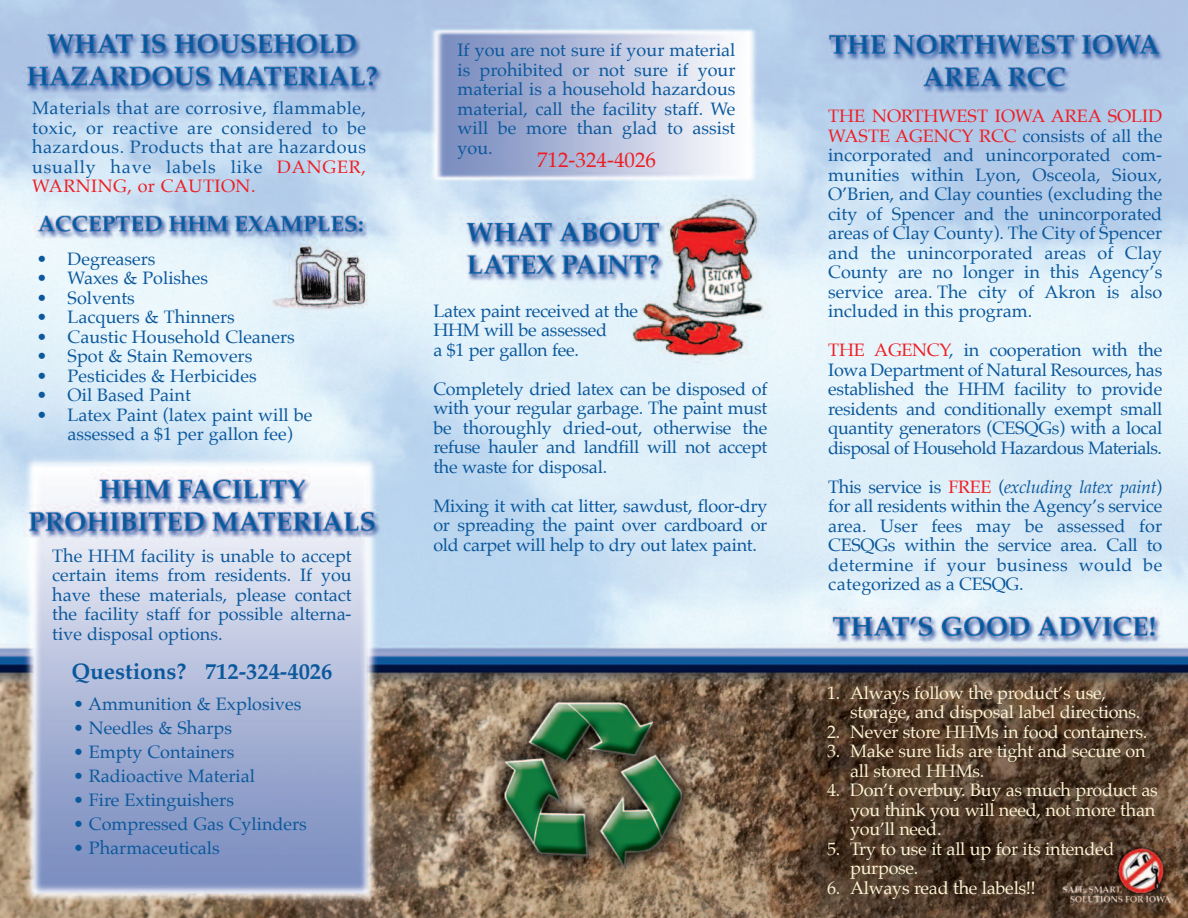
<style>
.page{position:relative;width:1188px;height:918px;background:#fff}
.page>*{position:absolute;margin:0;border:0;box-sizing:border-box;transform-origin:0 0}
.t1{font:700 22.5px "Palatino";color:#0b589c}
.t2{font:21px "Palatino";color:#ee1d23}
.t3{font:18px/19.5px "Palatino";color:#0b589c;text-align:justify}
.t4{font:18px/19.5px "Palatino";letter-spacing:-.015em;color:#fbf2d2}
.s1{color:#ee1d23}
.s2{font-style:italic}
</style>
<div class="page">
<img style="left:0;top:0;width:1188px;height:918px">
<p class="t3" style="left:32px;top:100px;width:336px">Materials that are corrosive, flammable, toxic, or reactive are considered to be hazardous. Products that are hazardous usually have labels like <span class="s1">DANGER, WARNING, or CAUTION.</span></p>
<p class="t3" style="left:37px;top:250px;width:121px">• Degreasers</p>
<p class="t3" style="left:37px;top:269px;width:173px">• Waxes &amp; Polishes</p>
<p class="t3" style="left:37px;top:289px;width:100px">• Solvents</p>
<p class="t3" style="left:37px;top:308px;width:200px">• Lacquers &amp; Thinners</p>
<p class="t3" style="left:37px;top:328px;width:260px">• Caustic Household Cleaners</p>
<p class="t3" style="left:37px;top:347px;width:217px">• Spot &amp; Stain Removers</p>
<p class="t3" style="left:37px;top:367px;width:222px">• Pesticides &amp; Herbicides</p>
<p class="t3" style="left:37px;top:386px;width:156px">• Oil Based Paint</p>
<p class="t3" style="left:68px;top:406px;width:246px;text-indent:-31px">• Latex Paint (latex paint will be assessed a $1 per gallon fee)</p>
<p class="t3" style="left:52px;top:547px;width:301px">The HHM facility is unable to accept certain items from residents. If you have these materials, please contact the facility staff for possible alterna&shy;tive disposal options.</p>
<p class="t1" style="left:72px;top:660px;width:262px">Questions? 712-324-4026</p>
<p class="t3" style="left:73px;top:695px;width:230px">• Ammunition &amp; Explosives</p>
<p class="t3" style="left:73px;top:719px;width:160px">• Needles &amp; Sharps</p>
<p class="t3" style="left:73px;top:743px;width:163px">• Empty Containers</p>
<p class="t3" style="left:73px;top:767px;width:183px">• Radioactive Material</p>
<p class="t3" style="left:73px;top:791px;width:162px">• Fire Extinguishers</p>
<p class="t3" style="left:73px;top:815px;width:235px">• Compressed Gas Cylinders</p>
<p class="t3" style="left:73px;top:839px;width:148px">• Pharmaceuticals</p>
<p class="t3" style="left:458px;top:42px;width:279px">If you are not sure if your material is prohibited or not sure if your material is a household hazardous material, call the facility staff. We will be more than glad to assist you.</p>
<p class="t2" style="left:537px;top:150px;width:120px">712-324-4026</p>
<p class="t3" style="left:433px;top:302px;width:206px;text-align:left">Latex paint received at the<br>HHM will be assessed<br>a $1 per gallon fee.</p>
<p class="t3" style="left:433px;top:380px;width:336px">Completely dried latex can be disposed of with your regular garbage. The paint must be thoroughly dried-out, otherwise the refuse hauler and landfill will not accept the waste for disposal.</p>
<p class="t3" style="left:433px;top:497px;width:336px">Mixing it with cat litter, sawdust, floor-dry or spreading the paint over cardboard or old carpet will help to dry out latex paint.</p>
<p class="t3" style="left:828px;top:108px;width:336px"><span class="s1">THE NORTHWEST IOWA AREA SOLID WASTE AGENCY RCC</span> consists of all the incorporated and unincorporated com&shy;munities within Lyon, Osceola, Sioux, O’Brien, and Clay counties (excluding the city of Spencer and the unincorporated areas of Clay County). The City of Spencer and the unincorporated areas of Clay County are no longer in this Agency’s service area. The city of Akron is also included in this program.</p>
<p class="t3" style="left:828px;top:342px;width:336px"><span class="s1">THE AGENCY</span>, in cooperation with the Iowa Department of Natural Resources, has established the HHM facility to provide residents and conditionally exempt small quantity generators (CESQGs) with a local disposal of Household Hazardous Materials.</p>
<p class="t3" style="left:828px;top:478px;width:336px">This service is <span class="s1">FREE</span> (<span class="s2">excluding latex paint</span>) for all residents within the Agency’s service area. User fees may be assessed for CESQGs within the service area. Call to determine if your business would be categorized as a CESQG.</p>
<p class="t4" style="left:850px;top:684px;width:292px;text-indent:-23px">1. Always follow the product’s use, storage, and disposal label directions.</p>
<p class="t4" style="left:827px;top:723px;width:322px">2. Never store HHMs in food containers.</p>
<p class="t4" style="left:850px;top:742px;width:297px;text-indent:-23px">3. Make sure lids are tight and secure on all stored HHMs.</p>
<p class="t4" style="left:850px;top:781px;width:309px;text-indent:-23px">4. Don’t overbuy. Buy as much product as you think you will need, not more than you’ll need.</p>
<p class="t4" style="left:850px;top:840px;width:266px;text-indent:-23px">5. Try to use it all up for its intended purpose.</p>
<p class="t4" style="left:827px;top:879px;width:210px">6. Always read the labels!!</p>
</div>
